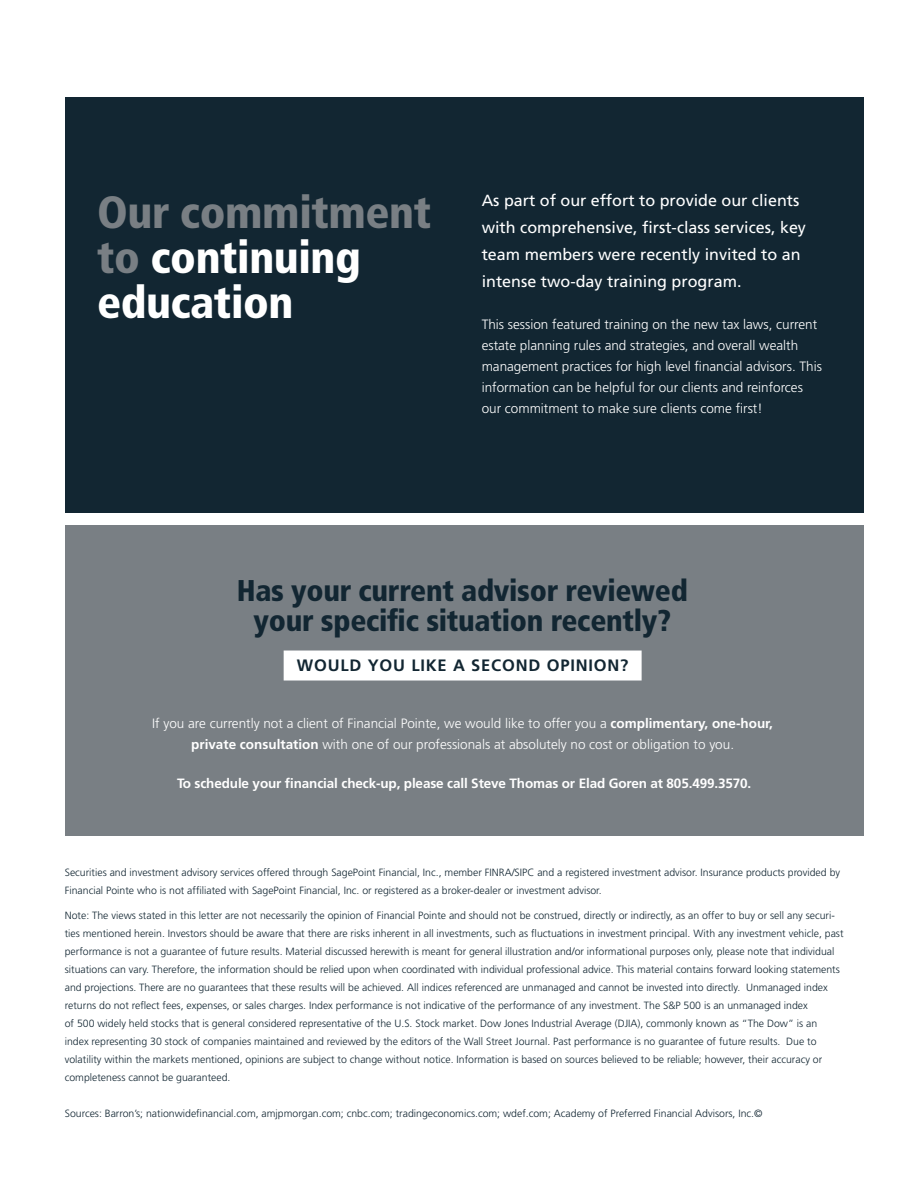
<style>
.page{position:relative;width:918px;height:1188px;background:#fff}
.page>*{position:absolute;margin:0;border:0;box-sizing:border-box;transform-origin:0 0}
.t1{font:900 condensed 45px/45px "Frutiger";letter-spacing:-.01em;color:#fff}
.t2{font:900 condensed 30px/30px "Frutiger";letter-spacing:-.01em;color:#122632;text-align:center}
.t3{font:700 16.5px "Frutiger";letter-spacing:.05em;color:#122632}
.t4{font:16.2px/27px "Frutiger";color:#fff}
.t5{font:300 13.5px/21px "Frutiger";color:#fff;text-align:center}
.t6{font:700 13.5px "Frutiger";letter-spacing:-.01em;color:#fff}
.t7{font:300 10.5px/18px "Frutiger";color:#122632}
.s1{color:#797f84}
.s2{font-weight:700}
</style>
<div class="page">
<div style="left:65px;top:97px;width:798px;height:416px;background:#122632"></div>
<div style="left:65px;top:526px;width:798px;height:310px;background:#797f84"></div>
<div style="left:284px;top:651px;width:358px;height:30px;background:#fff"></div>
<h1 class="t1" style="left:97px;top:190px;width:336px"><span class="s1">Our commitment to</span> continuing education</h1>
<h3 class="t4" style="left:482px;top:187px;width:326px">As part of our effort to provide our clients with comprehensive, first-class services, key team members were recently invited to an intense two-day training program.</h3>
<p class="t5" style="left:482px;top:314px;width:342px;text-align:left">This session featured training on the new tax laws, current estate planning rules and strategies, and overall wealth management practices for high level financial advisors. This information can be helpful for our clients and reinforces our commitment to make sure clients come first!</p>
<h2 class="t2" style="left:237px;top:576px;width:453px">Has your current advisor reviewed your specific situation recently?</h2>
<h3 class="t3" style="left:297px;top:655px;width:333px">WOULD YOU LIKE A SECOND OPINION?</h3>
<p class="t5" style="left:152px;top:713px;width:622px">If you are currently not a client of Financial Pointe, we would like to offer you a <span class="s2">complimentary, one-hour, private consultation</span> with one of our professionals at absolutely no cost or obligation to you.</p>
<p class="t6" style="left:177px;top:775px;width:576px">To schedule your financial check-up, please call Steve Thomas or Elad Goren at 805.499.3570.</p>
<p class="t7" style="left:65px;top:864px;width:777px">Securities and investment advisory services offered through SagePoint Financial, Inc., member FINRA/SIPC and a registered investment advisor. Insurance products provided by<br>Financial Pointe who is not affiliated with SagePoint Financial, Inc. or registered as a broker-dealer or investment advisor.</p>
<p class="t7" style="left:65px;top:906px;width:780px">Note: The views stated in this letter are not necessarily the opinion of Financial Pointe and should not be construed, directly or indirectly, as an offer to buy or sell any securi&shy;ties mentioned herein. Investors should be aware that there are risks inherent in all investments, such as fluctuations in investment principal. With any investment vehicle, past performance is not a guarantee of future results. Material discussed herewith is meant for general illustration and/or informational purposes only, please note that individual situations can vary. Therefore, the information should be relied upon when coordinated with individual professional advice. This material contains forward looking statements and projections. There are no guarantees that these results will be achieved. All indices referenced are unmanaged and cannot be invested into directly. Unmanaged index returns do not reflect fees, expenses, or sales charges. Index performance is not indicative of the performance of any investment. The S&amp;P 500 is an unmanaged index<br>of 500 widely held stocks that is general considered representative of the U.S. Stock market. Dow Jones Industrial Average (DJIA), commonly known as “The Dow” is an index representing 30 stock of companies maintained and reviewed by the editors of the Wall Street Journal. Past performance is no guarantee of future results. Due to volatility within the markets mentioned, opinions are subject to change without notice. Information is based on sources believed to be reliable; however, their accuracy or completeness cannot be guaranteed.</p>
<p class="t7" style="left:65px;top:1104px;width:699px">Sources: Barron’s; nationwidefinancial.com, amjpmorgan.com; cnbc.com; tradingeconomics.com; wdef.com; Academy of Preferred Financial Advisors, Inc.©</p>
</div>
